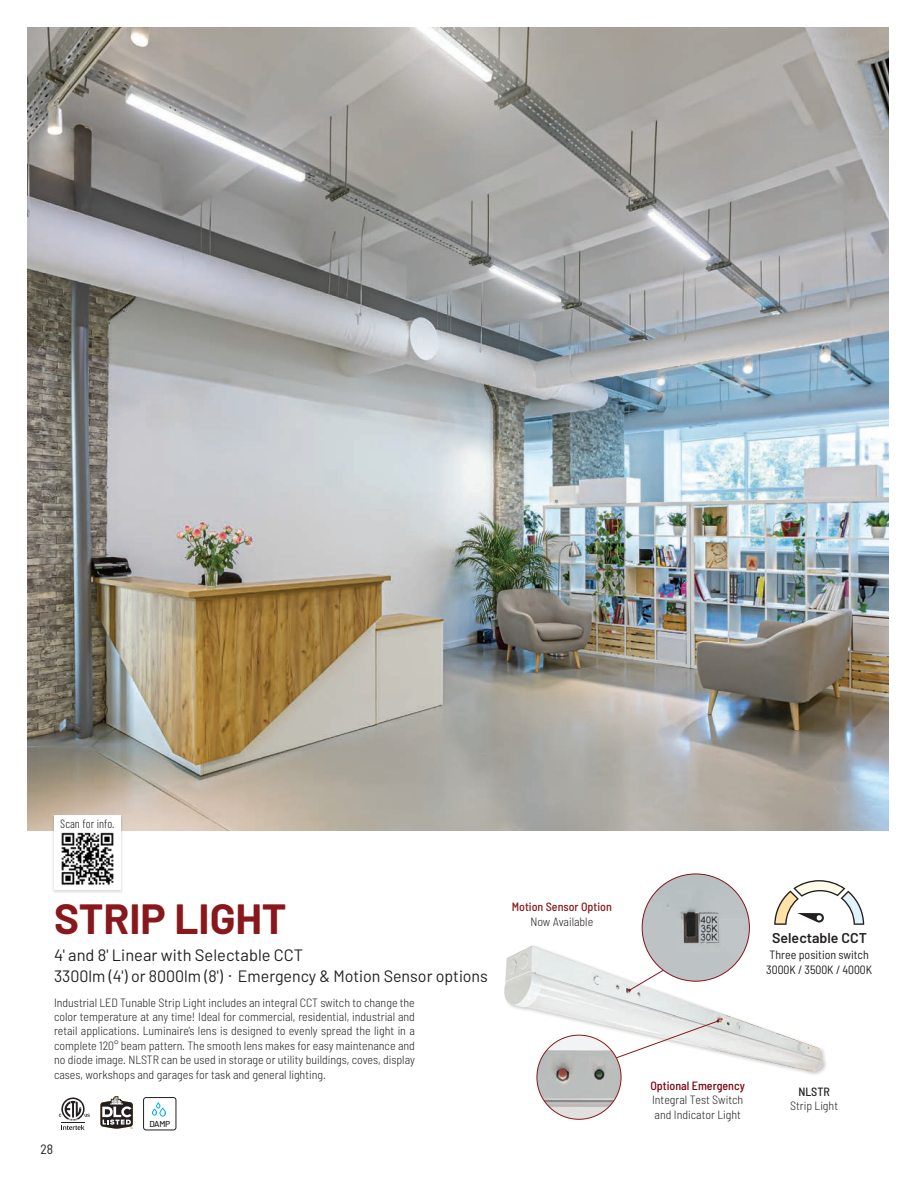
<style>
.page{position:relative;width:918px;height:1188px;background:#fff}
.page>*{position:absolute;margin:0;border:0;box-sizing:border-box;transform-origin:0 0}
.Product_Title{font:700 42.3px "Barlow";color:#88181b}
.Product_Subtitle{font:16.5px/21px "Barlow";color:#231f20}
.t1{font:600 14.25px "Barlow";color:#231f20}
.t2{font:semi-condensed 13.5px "Barlow";color:#231f20}
.Product_Subtitle-2{font:300 semi-condensed 12px/14.4px "Barlow";color:#231f20;text-align:justify}
.t3{font:semi-condensed 12px/14.4px "Barlow";color:#231f20}
.Product_Subtitle-3{font:500 semi-condensed 12px/14.4px "Barlow";color:#88181b;text-align:center}
.t4{font:300 12px "Barlow Condensed";color:#231f20}
.t5{font:500 8.7px "Barlow";color:#231f20}
.s1{font-weight:300;color:#231f20}
.s2{font-weight:500;color:#79000a}
.s3{font-weight:500}
</style>
<div class="page">
<img style="left:27px;top:27px;width:862px;height:804px">
<div style="left:51px;top:815px;width:72px;height:80px;background:#231f20;opacity:.15"></div>
<div style="left:54px;top:815px;width:67px;height:74px;background:#fff"></div>
<img style="left:61px;top:832px;width:53px;height:53px">
<img style="left:642px;top:874px;width:107px;height:107px;border-radius:54px">
<div style="left:503px;top:944px;width:325px;height:133px;background:#231f20;opacity:.25"></div>
<img style="left:504px;top:945px;width:318px;height:127px">
<svg style="left:628px;top:969px;width:36px;height:23px"></svg>
<svg style="left:612px;top:1020px;width:107px;height:40px"></svg>
<svg style="left:774px;top:880px;width:90px;height:45px"></svg>
<div style="left:537px;top:1035px;width:84px;height:84px;background:#f2f3f4;border-radius:50%"></div>
<img style="left:537px;top:1050px;width:84px;height:69px">
<svg style="left:100px;top:1096px;width:33px;height:33px"></svg>
<svg style="left:143px;top:1097px;width:34px;height:34px"></svg>
<svg style="left:59px;top:1098px;width:31px;height:32px"></svg>
<p class="t4" style="left:60px;top:816px;width:56px">Scan for info.</p>
<p class="Product_Title" style="left:54px;top:893px;width:234px">STRIP LIGHT</p>
<p class="Product_Subtitle" style="left:54px;top:944px;width:436px">4' and 8' Linear with Selectable CCT<br>3300lm (4') or 8000lm (8') · Emergency &amp; Motion Sensor options</p>
<p class="Product_Subtitle-2" style="left:54px;top:995px;width:362px">Industrial LED Tunable Strip Light includes an integral CCT switch to change the color temperature at any time! Ideal for commercial, residential, industrial and retail applications. Luminaire’s lens is designed to evenly spread the light in a complete 120° beam pattern. The smooth lens makes for easy maintenance and no diode image. NLSTR can be used in storage or utility buildings, coves, display cases, workshops and garages for task and general lighting.</p>
<p class="t2" style="left:40px;top:1141px;width:14px">28</p>
<p class="t5" style="left:149px;top:1119px;width:23px">DAMP</p>
<p class="Product_Subtitle-3" style="left:512px;top:900px;width:102px">Motion Sensor Option<br><span class="s1">Now Available</span></p>
<p class="t1" style="left:772px;top:929px;width:96px">Selectable CCT</p>
<p class="t3" style="left:766px;top:947px;width:107px">Three position switch<br>3000K / 3500K / 4000K</p>
<p class="Product_Subtitle-2" style="left:650px;top:1078px;width:96px;text-align:left"><span class="s2">Optional Emergency<br></span>Integral Test Switch and Indicator Light</p>
<p class="Product_Subtitle-2" style="left:790px;top:1084px;width:49px;text-align:center"><span class="s3">NLSTR<br></span>Strip Light</p>
</div>
